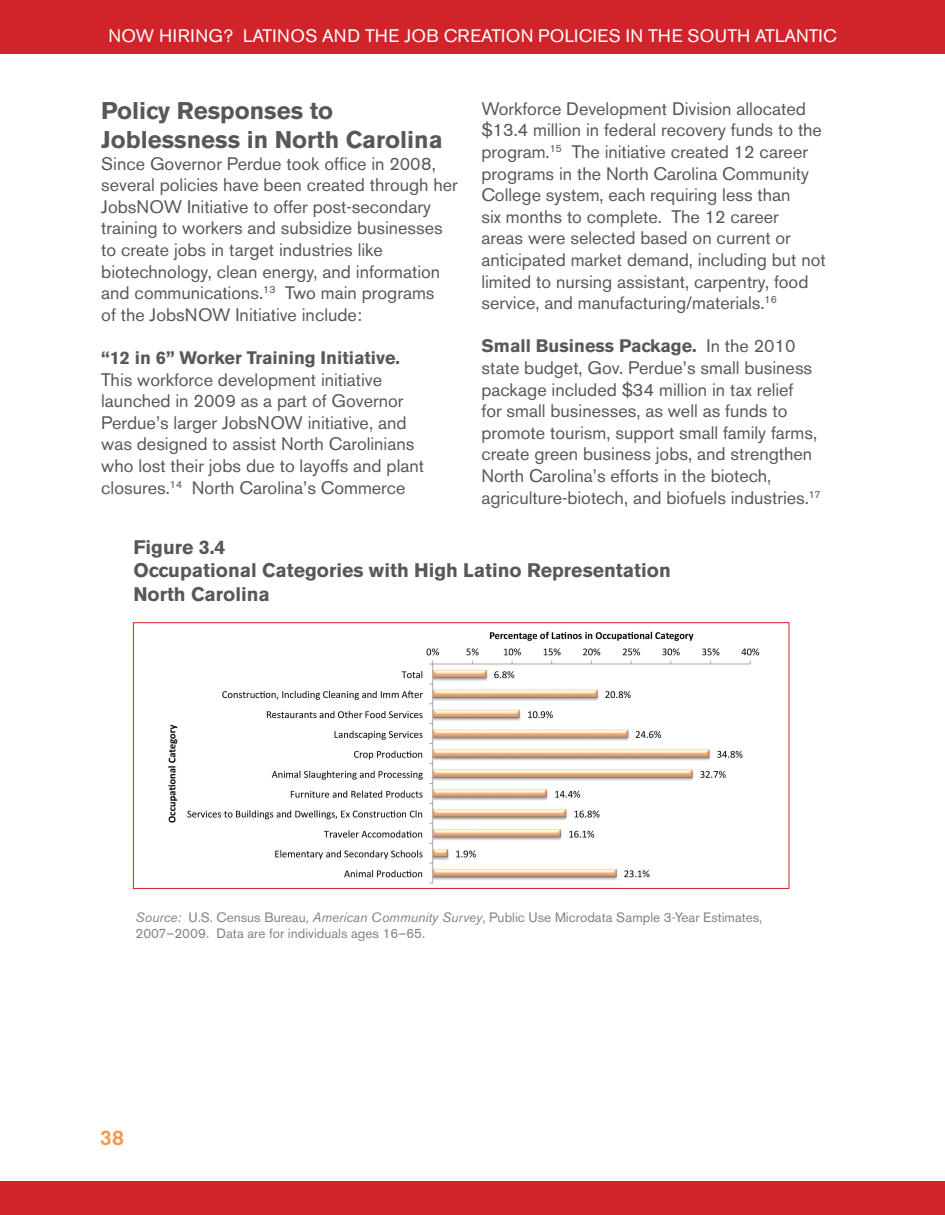
<style>
.page{position:relative;width:945px;height:1215px;background:#fff}
.page>*{position:absolute;margin:0;border:0;box-sizing:border-box;transform-origin:0 0}
.t1{font:700 24px/28.8px "Akzidenz Grotesk BE";color:#57585a}
.t2{font:500 21px "Akzidenz Grotesk BE";color:#f7974c}
.t3{font:700 19.5px/23.4px "Akzidenz Grotesk BE";color:#57585a}
.t4{font:18px/21.6px "Akzidenz Grotesk BE";color:#57585a}
.t5{font:18px "Akzidenz Grotesk BE";letter-spacing:.02em;color:#fff}
.t6{font:700 18px "Akzidenz Grotesk BE";color:#57585a}
.t7{font:13.5px/16.2px "Akzidenz Grotesk BE";color:#808285}
.s1{font-weight:700}
.s2{font-style:italic}
</style>
<div class="page">
<div style="left:932px;top:1px;width:13px;height:53px;background:#d1232a"></div>
<div style="left:932px;top:1181px;width:13px;height:34px;background:#d1232a"></div>
<div style="left:1px;top:1px;width:931px;height:53px;background:#d1232a"></div>
<div style="left:0;top:1181px;width:932px;height:34px;background:#d1232a"></div>
<div style="left:133px;top:622px;width:656px;height:267px;background:#fff;border:1px solid #d1232a"></div>
<img style="left:168px;top:631px;width:592px;height:253px">
<p class="t5" style="left:108px;top:25px;width:729px">Now Hiring? Latin os an d th e Job Creation Policies in th e South Atlantic</p>
<h1 class="t1" style="left:101px;top:97px;width:343px">Policy Responses to<br>Joblessness in North Carolina</h1>
<p class="t4" style="left:101px;top:153px;width:358px">Since Governor Perdue took office in 2008, several policies have been created through her JobsNOW Initiative to offer post-secondary training to workers and subsidize businesses to create jobs in target industries like biotechnology, clean energy, and information and communications.<sup>13</sup> Two main programs<br>of the JobsNOW Initiative include:</p>
<p class="t6" style="left:101px;top:347px;width:300px">“12 in 6” Worker Training Initiative.</p>
<p class="t4" style="left:101px;top:369px;width:324px">This workforce development initiative launched in 2009 as a part of Governor Perdue’s larger JobsNOW initiative, and was designed to assist North Carolinians who lost their jobs due to layoffs and plant closures.<sup>14</sup> North Carolina’s Commerce</p>
<p class="t4" style="left:481px;top:98px;width:346px">Workforce Development Division allocated $13.4 million in federal recovery funds to the program.<sup>15</sup> The initiative created 12 career programs in the North Carolina Community College system, each requiring less than<br>six months to complete. The 12 career<br>areas were selected based on current or anticipated market demand, including but not limited to nursing assistant, carpentry, food service, and manufacturing/materials.<sup>16</sup></p>
<p class="t4" style="left:481px;top:335px;width:341px"><span class="s1">Small Business Package.</span> In the 2010 state budget, Gov. Perdue’s small business package included $34 million in tax relief<br>for small businesses, as well as funds to promote tourism, support small family farms, create green business jobs, and strengthen North Carolina’s efforts in the biotech, agriculture-biotech, and biofuels industries.<sup>17</sup></p>
<p class="t3" style="left:133px;top:536px;width:539px">Figure 3.4<br>Occupational Categories with High Latino Representation<br>North Carolina</p>
<p class="t7" style="left:136px;top:909px;width:628px"><span class="s2">Source:</span> U.S. Census Bureau, <span class="s2">American Community Survey</span>, Public Use Microdata Sample 3-Year Estimates,<br>2007–2009. Data are for individuals ages 16–65.</p>
<p class="t2" style="left:100px;top:1125px;width:26px">38</p>
</div>
